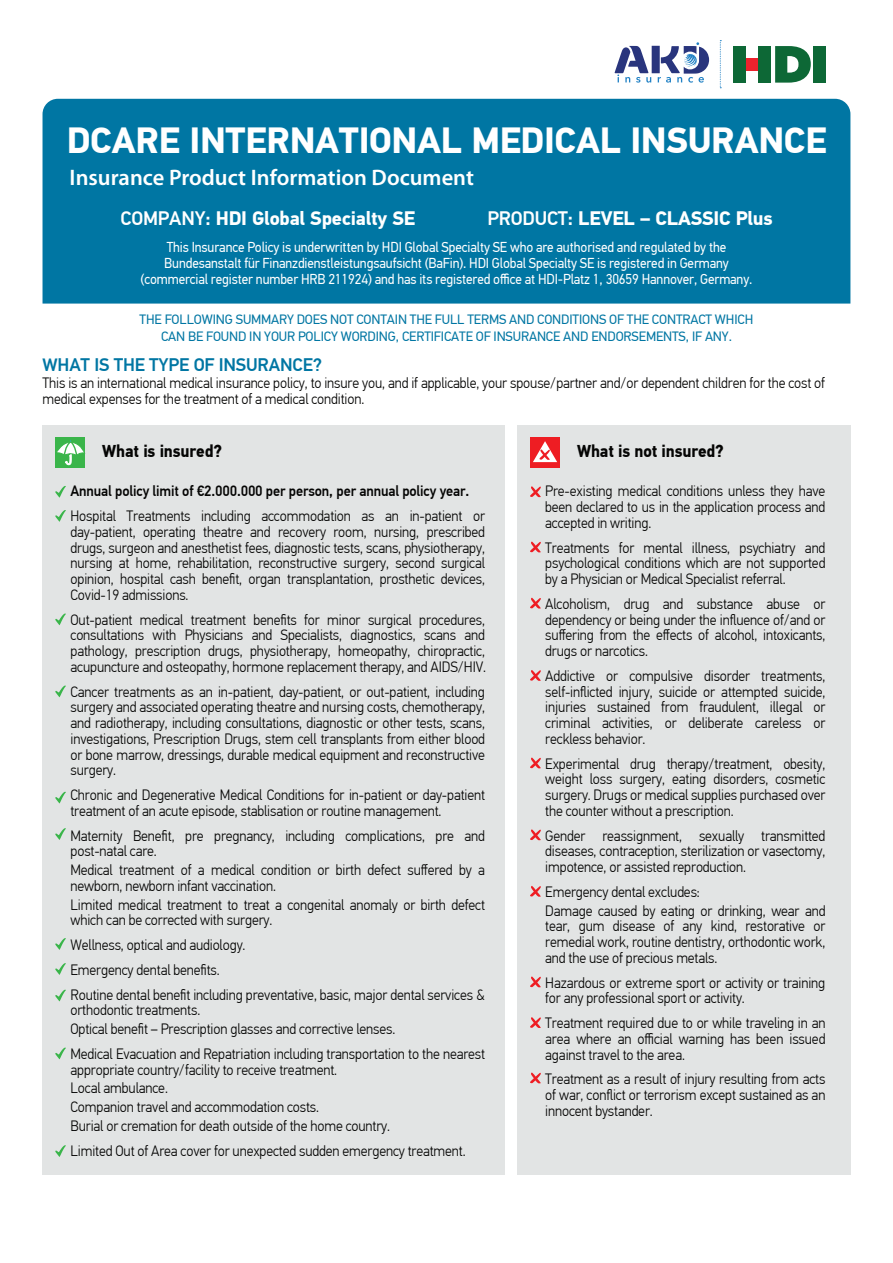
<style>
.page{position:relative;width:893px;height:1263px;background:#fff}
.page>*{position:absolute;margin:0;border:0;box-sizing:border-box;transform-origin:0 0}
.t1{font:700 36.3px "PF Din Text Pro";letter-spacing:-.01em;color:#fff}
.t2{font:600 22.5px "Myriad Pro";color:#fff}
.t3{font:700 19.5px "PF Din Text Pro";letter-spacing:-.01em;color:#fff}
.t4{font:500 18.15px "PF Din Text Pro";letter-spacing:-.01em;color:#0076a3}
.t5{font:700 17.55px "PF Din Text Pro";letter-spacing:-.01em;color:#050504;scale:.94 1}
.t6{font:300 15px/15.8px "PF Din Text Pro";letter-spacing:-.01em;color:#050504;text-align:justify;scale:.94 1}
.t7{font:500 15px "PF Din Text Pro";letter-spacing:-.01em;color:#050504;scale:.94 1}
.t8{font:14.4px/16.2px "PF Din Text Pro";letter-spacing:-.01em;color:#fff;text-align:center;scale:.94 1}
.t9{font:13.5px/16.2px "PF Din Text Pro";letter-spacing:-.01em;color:#0076a3;text-align:center}
.s1{font-weight:500}
</style>
<div class="page">
<div style="left:43px;top:99px;width:807px;height:205px;background:#0076a3"></div>
<div style="left:517px;top:426px;width:334px;height:749px;background:#e2e4e4"></div>
<div style="left:43px;top:426px;width:462px;height:749px;background:#e2e4e4"></div>
<svg style="left:614px;top:46px;width:37px;height:37px"></svg>
<div style="left:652px;top:46px;width:8px;height:27px;background:#29357d"></div>
<svg style="left:658px;top:42px;width:51px;height:41px"></svg>
<svg style="left:720px;top:40px;width:1px;height:48px"></svg>
<svg style="left:775px;top:46px;width:36px;height:37px"></svg>
<div style="left:814px;top:46px;width:12px;height:37px;background:#0d6836"></div>
<div style="left:746px;top:58px;width:12px;height:12px;background:#ed222d"></div>
<div style="left:758px;top:46px;width:12px;height:37px;background:#0d6836"></div>
<div style="left:734px;top:46px;width:12px;height:37px;background:#0d6836"></div>
<div style="left:55px;top:437px;width:30px;height:31px;background:#3ab54a"></div>
<svg style="left:57px;top:439px;width:27px;height:27px"></svg>
<div style="left:530px;top:437px;width:30px;height:31px;background:#ee1d23"></div>
<svg style="left:533px;top:441px;width:24px;height:21px"></svg>
<svg style="left:530px;top:486px;width:11px;height:11px"></svg>
<svg style="left:530px;top:542px;width:11px;height:10px"></svg>
<svg style="left:530px;top:598px;width:11px;height:11px"></svg>
<svg style="left:530px;top:757px;width:11px;height:11px"></svg>
<svg style="left:530px;top:670px;width:11px;height:11px"></svg>
<svg style="left:530px;top:829px;width:11px;height:11px"></svg>
<svg style="left:530px;top:976px;width:11px;height:11px"></svg>
<svg style="left:530px;top:1017px;width:11px;height:11px"></svg>
<svg style="left:530px;top:1072px;width:11px;height:11px"></svg>
<svg style="left:530px;top:886px;width:11px;height:11px"></svg>
<svg style="left:55px;top:486px;width:11px;height:12px"></svg>
<svg style="left:55px;top:510px;width:11px;height:12px"></svg>
<svg style="left:55px;top:613px;width:11px;height:12px"></svg>
<svg style="left:55px;top:685px;width:11px;height:12px"></svg>
<svg style="left:55px;top:792px;width:11px;height:11px"></svg>
<svg style="left:55px;top:828px;width:11px;height:12px"></svg>
<svg style="left:55px;top:963px;width:11px;height:12px"></svg>
<svg style="left:55px;top:938px;width:11px;height:12px"></svg>
<svg style="left:55px;top:989px;width:11px;height:12px"></svg>
<svg style="left:55px;top:1047px;width:11px;height:12px"></svg>
<svg style="left:55px;top:1145px;width:11px;height:12px"></svg>
<h1 class="t1" style="left:67px;top:118px;width:761px">DCARE INTERNATIONAL MEDICAL INSURANCE</h1>
<h2 class="t2" style="left:70px;top:164px;width:406px">Insurance Product Information Document</h2>
<h3 class="t3" style="left:121px;top:206px;width:296px"><span class="s1">COMPANY:</span> HDI Global Specialty SE</h3>
<h3 class="t3" style="left:487px;top:206px;width:287px"><span class="s1">PRODUCT:</span> LEVEL – CLASSIC Plus</h3>
<p class="t8" style="left:141px;top:239px;width:652px">This Insurance Policy is underwritten by HDI Global Specialty SE who are authorised and regulated by the<br>Bundesanstalt für Finanzdienstleistungsaufsicht (BaFin). HDI Global Specialty SE is registered in Germany (commercial register number HRB 211924) and has its registered office at HDI-Platz 1, 30659 Hannover, Germany.</p>
<p class="t9" style="left:140px;top:312px;width:615px">THE FOLLOWING SUMMARY DOES NOT CONTAIN THE FULL TERMS AND CONDITIONS OF THE CONTRACT WHICH<br>CAN BE FOUND IN YOUR POLICY WORDING, CERTIFICATE OF INSURANCE AND ENDORSEMENTS, IF ANY.</p>
<p class="t6" style="left:43px;top:375px;width:834px">This is an international medical insurance policy, to insure you, and if applicable, your spouse/partner and/or dependent children for the cost of medical expenses for the treatment of a medical condition.</p>
<p class="t4" style="left:43px;top:354px;width:281px">WHAT IS THE TYPE OF INSURANCE?</p>
<p class="t5" style="left:102px;top:440px;width:129px">What is insured?</p>
<p class="t7" style="left:71px;top:482px;width:426px">Annual policy limit of €2.000.000 per person, per annual policy year.</p>
<p class="t6" style="left:71px;top:508px;width:442px">Hospital Treatments including accommodation as an in-patient or day-patient, operating theatre and recovery room, nursing, prescribed drugs, surgeon and anesthetist fees, diagnostic tests, scans, physiotherapy, nursing at home, rehabilitation, reconstructive surgery, second surgical opinion, hospital cash benefit, organ transplantation, prosthetic devices, Covid-19 admissions.</p>
<p class="t6" style="left:71px;top:612px;width:444px">Out-patient medical treatment benefits for minor surgical procedures, consultations with Physicians and Specialists, diagnostics, scans and pathology, prescription drugs, physiotherapy, homeopathy, chiropractic, acupuncture and osteopathy, hormone replacement therapy, and AIDS/HIV.</p>
<p class="t6" style="left:71px;top:684px;width:442px">Cancer treatments as an in-patient, day-patient, or out-patient, including surgery and associated operating theatre and nursing costs, chemotherapy, and radiotherapy, including consultations, diagnostic or other tests, scans, investigations, Prescription Drugs, stem cell transplants from either blood or bone marrow, dressings, durable medical equipment and reconstructive surgery.</p>
<p class="t6" style="left:71px;top:787px;width:442px">Chronic and Degenerative Medical Conditions for in-patient or day-patient treatment of an acute episode, stablisation or routine management.</p>
<p class="t6" style="left:71px;top:828px;width:442px">Maternity Benefit, pre pregnancy, including complications, pre and post-natal care.</p>
<p class="t6" style="left:71px;top:862px;width:442px">Medical treatment of a medical condition or birth defect suffered by a newborn, newborn infant vaccination.</p>
<p class="t6" style="left:71px;top:897px;width:442px">Limited medical treatment to treat a congenital anomaly or birth defect which can be corrected with surgery.</p>
<p class="t6" style="left:71px;top:933px;width:442px;line-height:24.8px;text-align:left">Wellness, optical and audiology.<br>Emergency dental benefits.<br>Routine dental benefit including preventative, basic, major dental services &amp;</p>
<p class="t6" style="left:71px;top:1001px;width:347px;line-height:18.8px">orthodontic treatments.<br>Optical benefit – Prescription glasses and corrective lenses.</p>
<p class="t6" style="left:71px;top:1046px;width:442px">Medical Evacuation and Repatriation including transportation to the nearest appropriate country/facility to receive treatment.</p>
<p class="t6" style="left:71px;top:1079px;width:341px;line-height:18.8px;text-align:left">Local ambulance.<br>Companion travel and accommodation costs.<br>Burial or cremation for death outside of the home country.</p>
<p class="t6" style="left:71px;top:1143px;width:422px">Limited Out of Area cover for unexpected sudden emergency treatment.</p>
<p class="t5" style="left:577px;top:440px;width:158px">What is not insured?</p>
<p class="t6" style="left:545px;top:484px;width:300px">Pre-existing medical conditions unless they have been declared to us in the application process and accepted in writing.</p>
<p class="t6" style="left:545px;top:540px;width:300px">Treatments for mental illness, psychiatry and psychological conditions which are not supported by a Physician or Medical Specialist referral.</p>
<p class="t6" style="left:545px;top:596px;width:300px">Alcoholism, drug and substance abuse or dependency or being under the influence of/and or suffering from the effects of alcohol, intoxicants, drugs or narcotics.</p>
<p class="t6" style="left:545px;top:668px;width:300px">Addictive or compulsive disorder treatments, self-inflicted injury, suicide or attempted suicide, injuries sustained from fraudulent, illegal or criminal activities, or deliberate careless or reckless behavior.</p>
<p class="t6" style="left:545px;top:756px;width:300px">Experimental drug therapy/treatment, obesity, weight loss surgery, eating disorders, cosmetic surgery. Drugs or medical supplies purchased over the counter without a prescription.</p>
<p class="t6" style="left:545px;top:828px;width:299px">Gender reassignment, sexually transmitted diseases, contraception, sterilization or vasectomy, impotence, or assisted reproduction.</p>
<p class="t6" style="left:545px;top:883px;width:300px;line-height:18.8px">Emergency dental excludes:<br>Damage caused by eating or drinking, wear and</p>
<p class="t6" style="left:545px;top:919px;width:300px">tear, gum disease of any kind, restorative or remedial work, routine dentistry, orthodontic work, and the use of precious metals.</p>
<p class="t6" style="left:545px;top:975px;width:299px">Hazardous or extreme sport or activity or training for any professional sport or activity.</p>
<p class="t6" style="left:545px;top:1015px;width:300px">Treatment required due to or while traveling in an area where an official warning has been issued against travel to the area.</p>
<p class="t6" style="left:545px;top:1072px;width:300px">Treatment as a result of injury resulting from acts of war, conflict or terrorism except sustained as an innocent bystander.</p>
</div>
